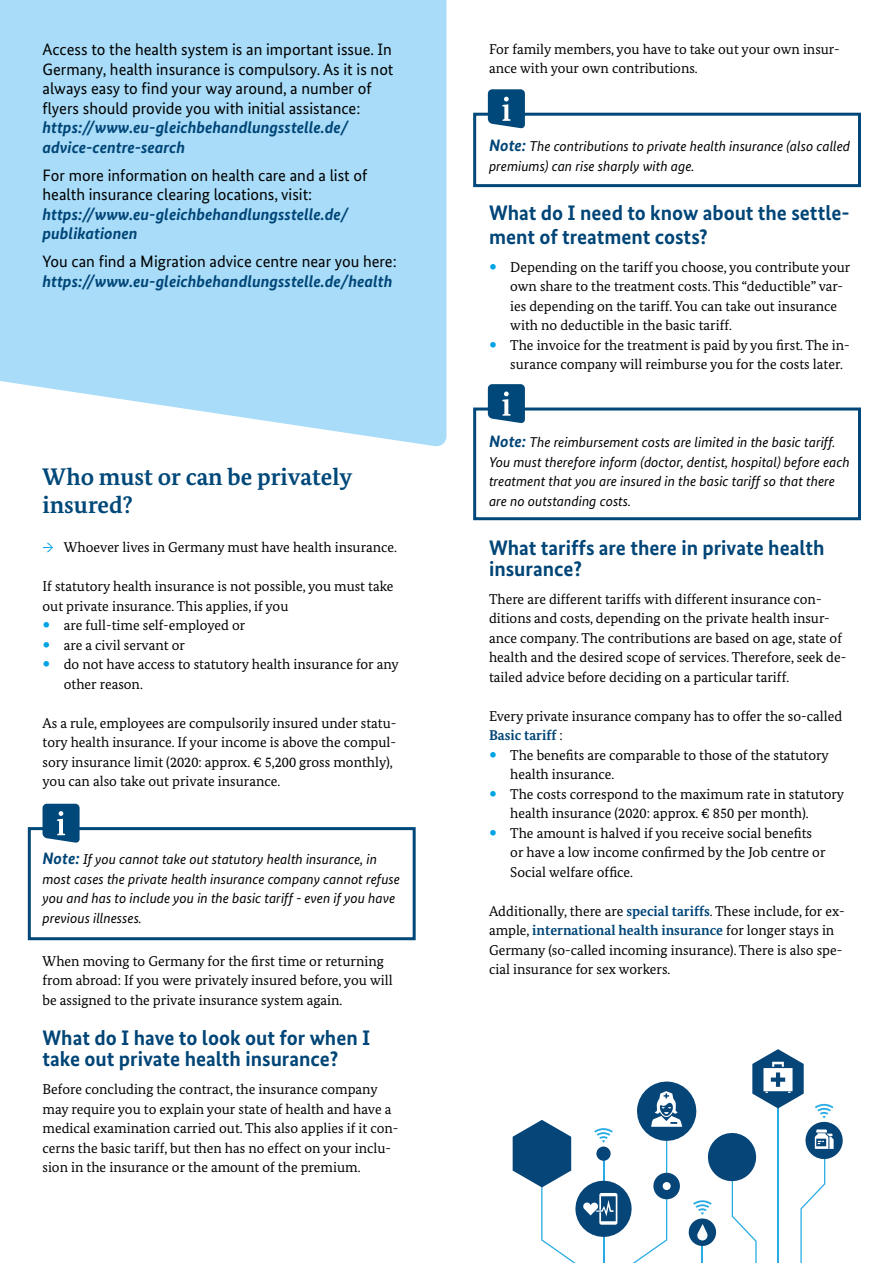
<style>
.page{position:relative;width:893px;height:1263px;background:#fff}
.page>*{position:absolute;margin:0;border:0;box-sizing:border-box;transform-origin:0 0}
.t1{font:700 24px/28.5px "Bundes Serif";color:#004879}
.t2{font:700 21px/21px "Bundes Sans";color:#004577}
.t3{font:16.5px/19.5px "Bundes Sans";color:#000}
.t4{font:italic 700 16.5px/19.5px "Bundes Sans";color:#004577}
.t5{font:14.25px/19.5px "Bundes Serif";color:#000}
.t6{font:italic 14.25px/19.5px "Bundes Sans";color:#000}
.s1{color:#00a4e4}
.s2{font-weight:700;font-size:16.5px;color:#004577}
.s3{font-weight:700;color:#004577}
</style>
<div class="page">
<svg style="left:513px;top:1049px;width:330px;height:214px"></svg>
<div style="left:28px;top:827px;width:388px;height:113px;border:3px solid #004879"></div>
<div style="left:473px;top:113px;width:388px;height:74px;border:3px solid #004879"></div>
<div style="left:473px;top:407px;width:388px;height:113px;border:3px solid #004879"></div>
<svg style="left:43px;top:804px;width:37px;height:39px"></svg>
<svg style="left:488px;top:89px;width:37px;height:40px"></svg>
<svg style="left:488px;top:384px;width:37px;height:39px"></svg>
<svg style="left:0;top:0;width:446px;height:447px;background:#aedef8"></svg>
<p class="t3" style="left:43px;top:40px;width:352px">Access to the health system is an important issue. In Germany, health insurance is compulsory. As it is not always easy to find your way around, a number of flyers should provide you with initial assistance:</p>
<p class="t4" style="left:43px;top:118px;width:307px">https://www.eu-gleichbehandlungsstelle.de/ advice-centre-search</p>
<p class="t3" style="left:43px;top:165px;width:326px">For more information on health care and a list of health insurance clearing locations, visit:</p>
<p class="t4" style="left:43px;top:204px;width:307px">https://www.eu-gleichbehandlungsstelle.de/ publikationen</p>
<p class="t3" style="left:43px;top:252px;width:356px">You can find a Migration advice centre near you here:</p>
<p class="t4" style="left:43px;top:271px;width:351px">https://www.eu-gleichbehandlungsstelle.de/health</p>
<h1 class="t1" style="left:43px;top:462px;width:311px">Who must or can be privately insured?</h1>
<p class="t5" style="left:43px;top:537px;width:356px"><span class="s1">→</span> Whoever lives in Germany must have health insurance.</p>
<p class="t5" style="left:43px;top:576px;width:353px">If statutory health insurance is not possible, you must take</p>
<p class="t5" style="left:43px;top:596px;width:247px">out private insurance. This applies, if you</p>
<p class="t5" style="left:64px;top:615px;width:183px">are full-time self-employed or</p>
<p class="t5" style="left:64px;top:635px;width:123px">are a civil servant or</p>
<p class="t5" style="left:64px;top:654px;width:337px">do not have access to statutory health insurance for any</p>
<p class="t5" style="left:64px;top:674px;width:81px">other reason.</p>
<p class="t5" style="left:43px;top:713px;width:355px">As a rule, employees are compulsorily insured under statu&shy;tory health insurance. If your income is above the compul&shy;sory insurance limit (2020: approx. € 5,200 gross monthly), you can also take out private insurance.</p>
<p class="t6" style="left:43px;top:849px;width:359px"><span class="s2">Note:</span> If you cannot take out statutory health insurance, in most cases the private health insurance company cannot refuse you and has to include you in the basic tariff - even if you have previous illnesses.</p>
<p class="t5" style="left:43px;top:951px;width:352px">When moving to Germany for the first time or returning from abroad: If you were privately insured before, you will be assigned to the private insurance system again.</p>
<h2 class="t2" style="left:43px;top:1027px;width:329px">What do I have to look out for when I take out private health insurance?</h2>
<p class="t5" style="left:43px;top:1080px;width:357px">Before concluding the contract, the insurance company may require you to explain your state of health and have a medical examination carried out. This also applies if it con&shy;cerns the basic tariff, but then has no effect on your inclu&shy;sion in the insurance or the amount of the premium.</p>
<p class="t5" style="left:489px;top:39px;width:352px">For family members, you have to take out your own insur&shy;ance with your own contributions.</p>
<p class="t6" style="left:489px;top:136px;width:363px"><span class="s2">Note:</span> The contributions to private health insurance (also called premiums) can rise sharply with age.</p>
<h2 class="t2" style="left:489px;top:200px;width:362px;line-height:24px">What do I need to know about the settle&shy;ment of treatment costs?</h2>
<p class="t5" style="left:510px;top:257px;width:342px">Depending on the tariff you choose, you contribute your own share to the treatment costs. This “deductible” var&shy;ies depending on the tariff. You can take out insurance with no deductible in the basic tariff.<br>The invoice for the treatment is paid by you first. The in&shy;surance company will reimburse you for the costs later.</p>
<p class="t6" style="left:489px;top:432px;width:362px"><span class="s2">Note:</span> The reimbursement costs are limited in the basic tariff.<br>You must therefore inform (doctor, dentist, hospital) before each treatment that you are insured in the basic tariff so that there are no outstanding costs.</p>
<h2 class="t2" style="left:489px;top:537px;width:337px">What tariffs are there in private health insurance?</h2>
<p class="t5" style="left:489px;top:589px;width:359px">There are different tariffs with different insurance con&shy;ditions and costs, depending on the private health insur&shy;ance company. The contributions are based on age, state of health and the desired scope of services. Therefore, seek de&shy;tailed advice before deciding on a particular tariff.</p>
<p class="t5" style="left:489px;top:706px;width:355px">Every private insurance company has to offer the so-called<br><span class="s3">Basic tariff</span> :</p>
<p class="t5" style="left:510px;top:745px;width:335px">The benefits are comparable to those of the statutory health insurance.<br>The costs correspond to the maximum rate in statutory health insurance (2020: approx. € 850 per month).<br>The amount is halved if you receive social benefits<br>or have a low income confirmed by the Job centre or Social welfare office.</p>
<p class="t5" style="left:489px;top:901px;width:357px">Additionally, there are <span class="s3">special tariffs</span>. These include, for ex&shy;ample, <span class="s3">international health insurance</span> for longer stays in Germany (so-called incoming insurance). There is also spe&shy;cial insurance for sex workers.</p>
</div>
